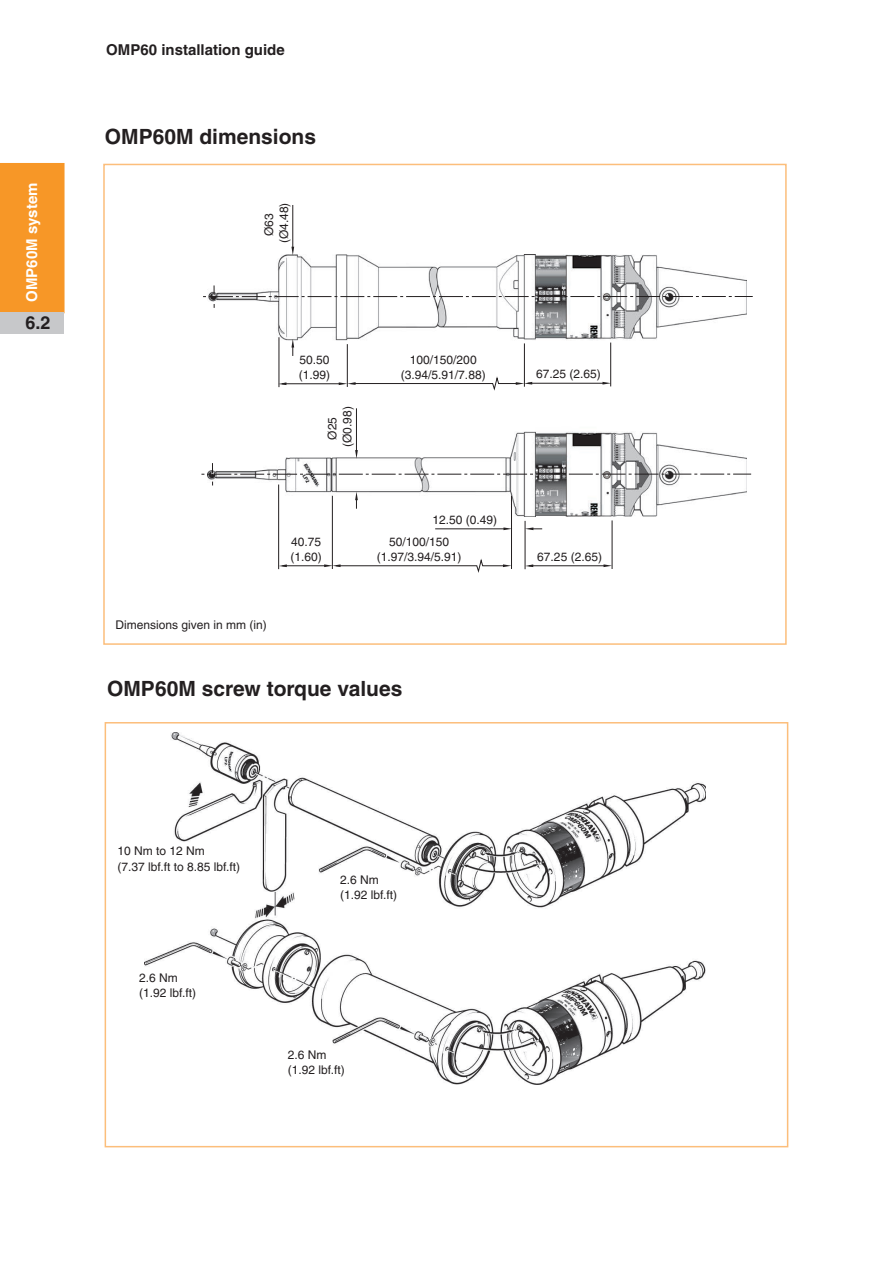
<style>
.page{position:relative;width:893px;height:1263px;background:#fff}
.page>*{position:absolute;margin:0;border:0;box-sizing:border-box;transform-origin:0 0}
.t1{font:700 21px "Helvetica";color:#231f20}
.t2{font:700 18px "Helvetica";color:#231f20}
.t3{font:700 15px "Helvetica";color:#231f20}
.t4{font:700 15px "Helvetica";color:#fff}
.t5{font:12px/15px "Helvetica";color:#231f20}
</style>
<div class="page">
<div style="left:0;top:163px;width:65px;height:150px;background:#f79727"></div>
<div style="left:0;top:313px;width:64px;height:21px;background:#c7c8ca"></div>
<div style="left:103px;top:164px;width:684px;height:481px;border:2px solid #fcbe7b"></div>
<div style="left:105px;top:722px;width:683px;height:425px;border:2px solid #fcbe7b"></div>
<img style="left:145px;top:732px;width:561px;height:352px">
<img style="left:212px;top:254px;width:535px;height:263px">
<hr style="left:524px;top:343px;width:1px;height:44px;background:#231f20">
<hr style="left:610px;top:343px;width:1px;height:43px;background:#231f20">
<hr style="left:528px;top:383px;width:76px;height:1px;background:#231f20">
<svg style="left:602px;top:382px;width:9px;height:3px"></svg>
<hr style="left:525px;top:521px;width:1px;height:48px;background:#231f20">
<hr style="left:612px;top:520px;width:1px;height:49px;background:#231f20">
<hr style="left:529px;top:565px;width:76px;height:1px;background:#231f20">
<svg style="left:525px;top:564px;width:8px;height:3px"></svg>
<svg style="left:603px;top:564px;width:9px;height:3px"></svg>
<hr style="left:332px;top:496px;width:1px;height:73px;background:#231f20">
<hr style="left:511px;top:496px;width:1px;height:73px;background:#231f20">
<hr style="left:278px;top:484px;width:1px;height:85px;background:#231f20">
<hr style="left:282px;top:565px;width:44px;height:1px;background:#231f20">
<svg style="left:279px;top:564px;width:8px;height:3px"></svg>
<svg style="left:324px;top:558px;width:187px;height:15px"></svg>
<hr style="left:347px;top:344px;width:1px;height:43px;background:#231f20">
<hr style="left:279px;top:337px;width:1px;height:50px;background:#231f20">
<hr style="left:282px;top:383px;width:58px;height:1px;background:#231f20">
<svg style="left:278px;top:382px;width:8px;height:3px"></svg>
<svg style="left:339px;top:375px;width:193px;height:17px"></svg>
<hr style="left:435px;top:528px;width:70px;height:1px;background:#231f20">
<svg style="left:503px;top:527px;width:8px;height:3px"></svg>
<svg style="left:525px;top:527px;width:17px;height:3px"></svg>
<hr style="left:356px;top:408px;width:1px;height:43px;background:#231f20">
<svg style="left:355px;top:492px;width:3px;height:17px"></svg>
<hr style="left:292px;top:205px;width:1px;height:43px;background:#231f20">
<svg style="left:291px;top:247px;width:3px;height:8px"></svg>
<svg style="left:291px;top:339px;width:3px;height:17px"></svg>
<svg style="left:203px;top:285px;width:550px;height:23px"></svg>
<svg style="left:201px;top:450px;width:550px;height:35px"></svg>
<p class="t4" style="left:23px;top:302px;width:121px;rotate:-90deg">OMP60M system</p>
<h2 class="t2" style="left:26px;top:311px;width:27px">6.2</h2>
<p class="t3" style="left:106px;top:41px;width:180px">OMP60 installation guide</p>
<h1 class="t1" style="left:105px;top:124px;width:213px">OMP60M dimensions</h1>
<p class="t5" style="left:261px;top:243px;width:42px;text-align:center;rotate:-90deg">Ø63 (Ø4.48)</p>
<p class="t5" style="left:299px;top:352px;width:33px">50.50 (1.99)</p>
<p class="t5" style="left:325px;top:447px;width:42px;text-align:center;rotate:-90deg">Ø25 (Ø0.98)</p>
<p class="t5" style="left:401px;top:352px;width:86px;text-align:center">100/150/200 (3.94/5.91/7.88)</p>
<p class="t5" style="left:116px;top:617px;width:153px">Dimensions given in mm (in)</p>
<p class="t5" style="left:290px;top:534px;width:33px">40.75 (1.60)</p>
<p class="t5" style="left:432px;top:512px;width:66px">12.50 (0.49)</p>
<p class="t5" style="left:377px;top:534px;width:86px;text-align:center">50/100/150 (1.97/3.94/5.91)</p>
<h1 class="t1" style="left:107px;top:675px;width:297px">OMP60M screw torque values</h1>
<p class="t5" style="left:536px;top:367px;width:66px">67.25 (2.65)</p>
<p class="t5" style="left:537px;top:549px;width:66px">67.25 (2.65)</p>
<p class="t5" style="left:117px;top:844px;width:124px">10 Nm to 12 Nm<br>(7.37 lbf.ft to 8.85 lbf.ft)</p>
<p class="t5" style="left:139px;top:970px;width:59px">2.6 Nm (1.92 lbf.ft)</p>
<p class="t5" style="left:340px;top:872px;width:58px">2.6 Nm (1.92 lbf.ft)</p>
<p class="t5" style="left:288px;top:1047px;width:58px">2.6 Nm (1.92 lbf.ft)</p>
</div>
